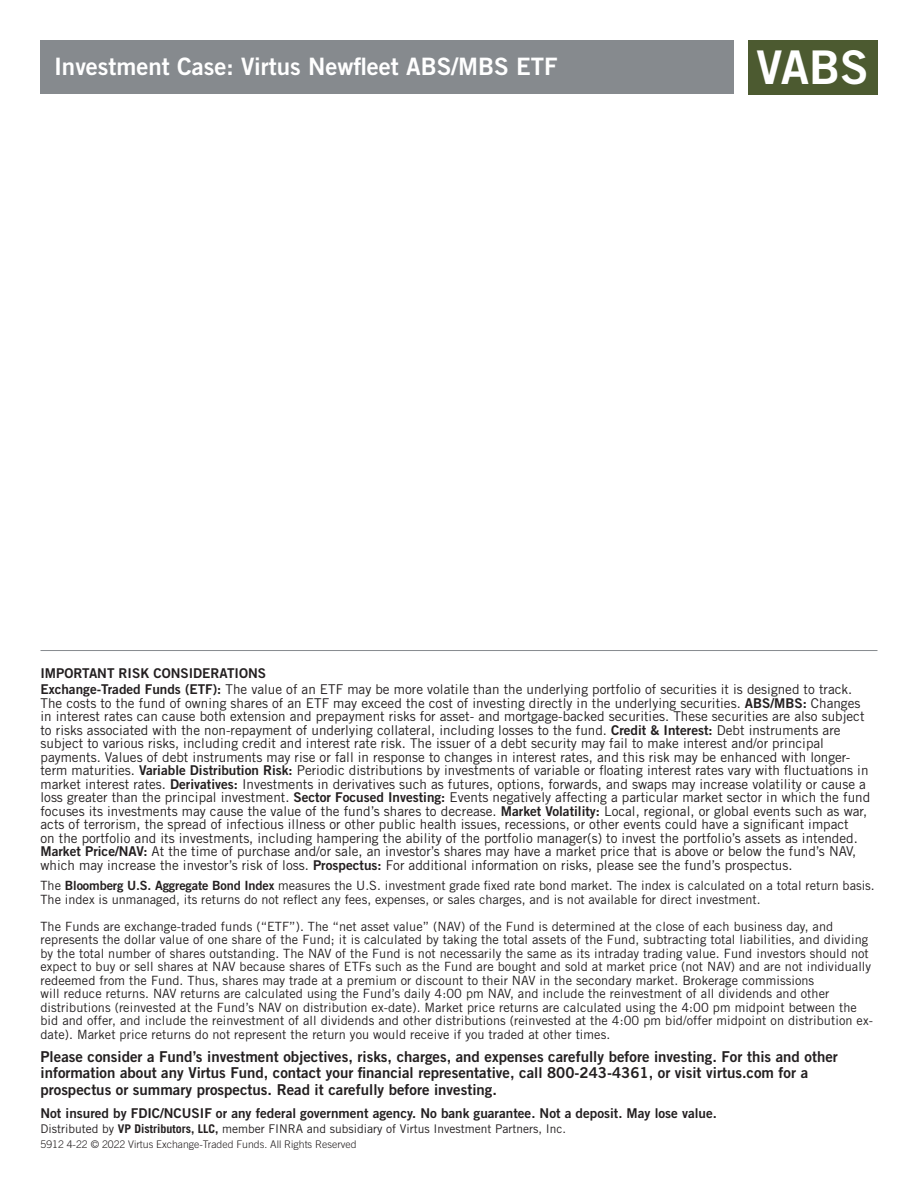
<style>
.page{position:relative;width:918px;height:1188px;background:#fff}
.page>*{position:absolute;margin:0;border:0;box-sizing:border-box;transform-origin:0 0}
.t1{font:46.5px "Trade Gothic LT Std Bd 2";color:#fff}
.t2{font:24px "Trade Gothic Bold Two";color:#fff}
.t3{font:15px/16.5px "Trade Gothic LT Std Bd 2";color:#231f20}
.t4{font:13.5px/13.5px "Trade Gothic LT Std";color:#231f20}
.t5{font:13.5px "Trade Gothic LT Std Bd 2";color:#231f20}
.t6{font:12.75px/13.5px "Trade Gothic LT Std";letter-spacing:.005em;color:#231f20}
.t7{font:12px "Trade Gothic LT Std";color:#231f20}
.t8{font:300 10.5px "Trade Gothic LT Std";color:#231f20}
.s1{font-family:"Trade Gothic LT Std Bd 2"}
.s2{font-family:"Trade Gothic Bold Two"}
.s3{font-weight:700}
</style>
<div class="page">
<hr style="left:40px;top:650px;width:838px;height:1px;background:#868a8e">
<div style="left:40px;top:40px;width:694px;height:54px;background:#868a8e"></div>
<div style="left:748px;top:40px;width:130px;height:54px;background:#4c5a30"></div>
<p class="t2" style="left:54px;top:51px;width:505px">Investment Case: Virtus Newfleet ABS/MBS ETF</p>
<p class="t1" style="left:757px;top:39px;width:113px">VABS</p>
<p class="t5" style="left:40px;top:665px;width:227px">IMPORTANT RISK CONSIDERATIONS</p>
<p class="t4" style="left:40px;top:683px;width:831px"><span class="s1">Exchange-Traded Funds (ETF):</span> The value of an ETF may be more volatile than the underlying portfolio of securities it is designed to track.<br>The costs to the fund of owning shares of an ETF may exceed the cost of investing directly in the underlying securities. <span class="s1">ABS/MBS:</span> Changes in interest rates can cause both extension and prepayment risks for asset- and mortgage-backed securities. These securities are also subject to risks associated with the non-repayment of underlying collateral, including losses to the fund. <span class="s1">Credit &amp; Interest:</span> Debt instruments are subject to various risks, including credit and interest rate risk. The issuer of a debt security may fail to make interest and/or principal payments. Values of debt instruments may rise or fall in response to changes in interest rates, and this risk may be enhanced with longer&shy;term maturities. <span class="s1">Variable Distribution Risk:</span> Periodic distributions by investments of variable or floating interest rates vary with fluctuations in market interest rates. <span class="s1">Derivatives:</span> Investments in derivatives such as futures, options, forwards, and swaps may increase volatility or cause a loss greater than the principal investment. <span class="s1">Sector Focused Investing:</span> Events negatively affecting a particular market sector in which the fund focuses its investments may cause the value of the fund’s shares to decrease. <span class="s1">Market Volatility:</span> Local, regional, or global events such as war, acts of terrorism, the spread of infectious illness or other public health issues, recessions, or other events could have a significant impact<br>on the portfolio and its investments, including hampering the ability of the portfolio manager(s) to invest the portfolio’s assets as intended.<br><span class="s1">Market Price/NAV:</span> At the time of purchase and/or sale, an investor’s shares may have a market price that is above or below the fund’s NAV, which may increase the investor’s risk of loss. <span class="s1">Prospectus:</span> For additional information on risks, please see the fund’s prospectus.</p>
<p class="t6" style="left:40px;top:879px;width:836px">The <span class="s2">Bloomberg U.S. Aggregate Bond Index</span> measures the U.S. investment grade fixed rate bond market. The index is calculated on a total return basis.<br>The index is unmanaged, its returns do not reflect any fees, expenses, or sales charges, and is not available for direct investment.</p>
<p class="t6" style="left:40px;top:919px;width:834px">The Funds are exchange-traded funds (“ETF”). The “net asset value” (NAV) of the Fund is determined at the close of each business day, and represents the dollar value of one share of the Fund; it is calculated by taking the total assets of the Fund, subtracting total liabilities, and dividing by the total number of shares outstanding. The NAV of the Fund is not necessarily the same as its intraday trading value. Fund investors should not expect to buy or sell shares at NAV because shares of ETFs such as the Fund are bought and sold at market price (not NAV) and are not individually redeemed from the Fund. Thus, shares may trade at a premium or discount to their NAV in the secondary market. Brokerage commissions<br>will reduce returns. NAV returns are calculated using the Fund’s daily 4:00 pm NAV, and include the reinvestment of all dividends and other distributions (reinvested at the Fund’s NAV on distribution ex-date). Market price returns are calculated using the 4:00 pm midpoint between the bid and offer, and include the reinvestment of all dividends and other distributions (reinvested at the 4:00 pm bid/offer midpoint on distribution ex&shy;date). Market price returns do not represent the return you would receive if you traded at other times.</p>
<p class="t3" style="left:40px;top:1048px;width:799px">Please consider a Fund’s investment objectives, risks, charges, and expenses carefully before investing. For this and other information about any Virtus Fund, contact your financial representative, call 800-243-4361, or visit virtus.com for a prospectus or summary prospectus. Read it carefully before investing.</p>
<p class="t5" style="left:40px;top:1104px;width:678px">Not insured by FDIC/NCUSIF or any federal government agency. No bank guarantee. Not a deposit. May lose value.</p>
<p class="t7" style="left:40px;top:1121px;width:527px">Distributed by <span class="s3">VP Distributors, LLC,</span> member FINRA and subsidiary of Virtus Investment Partners, Inc.</p>
<p class="t8" style="left:40px;top:1138px;width:318px">5912 4-22 © 2022 Virtus Exchange-Traded Funds. All Rights Reserved</p>
</div>
